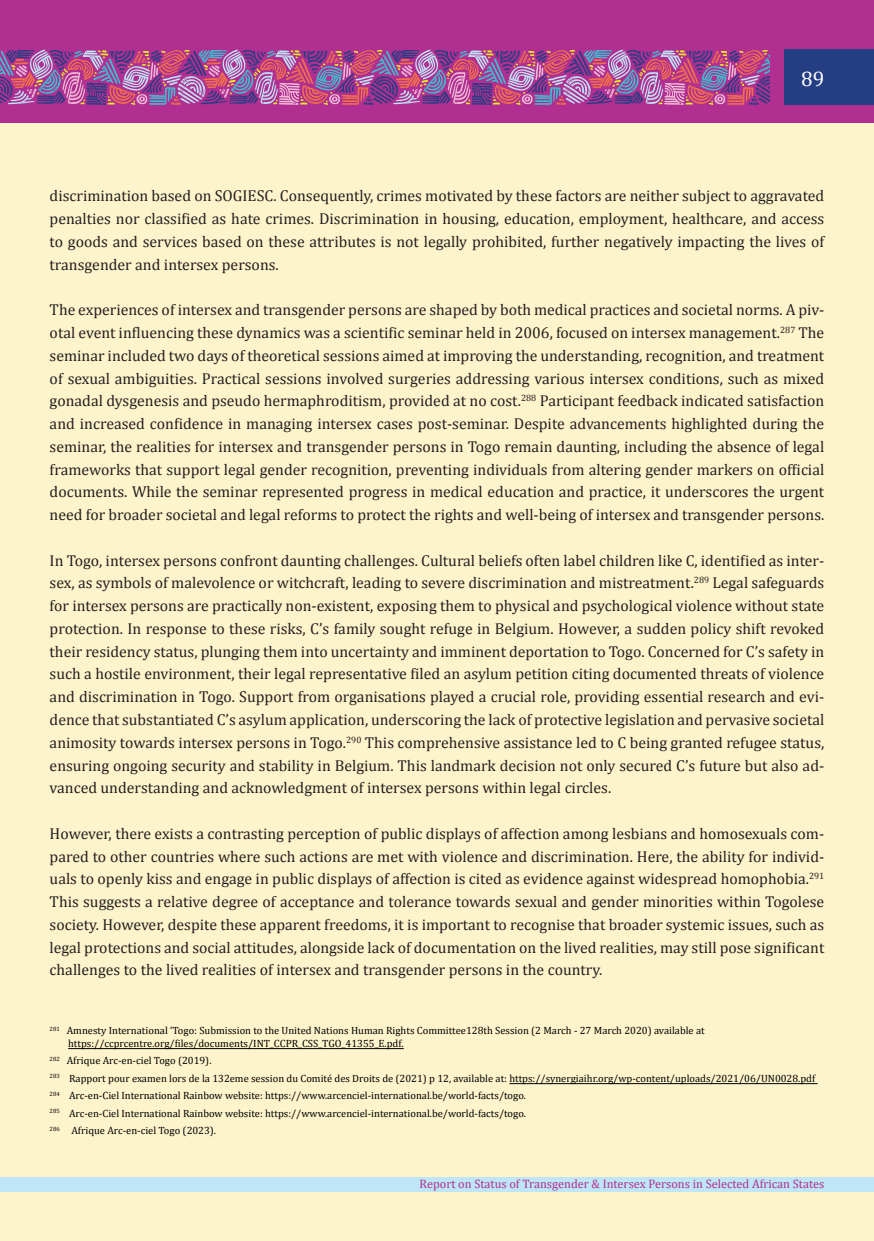
<style>
.page{position:relative;width:874px;height:1241px;background:#fff}
.page>*{position:absolute;margin:0;border:0;box-sizing:border-box;transform-origin:0 0}
.t1{font:21px "Cambria";color:#fff}
.Paragraph{font:15.75px/22.8px "Cambria";color:#231f20;text-align:justify}
.t2{font:12.25px "Cambria";color:#b02f91}
.t3{font:10.5px "Cambria";color:#000001}
</style>
<div class="page">
<div style="left:0;top:0;width:873px;height:1240px;background:#fef4cb"></div>
<div style="left:0;top:0;width:873px;height:123px;background:#b02f91"></div>
<div style="left:0;top:1176px;width:873px;height:15px;background:#bee6f6"></div>
<svg style="left:0;top:50px;width:770px;height:55px"></svg>
<div style="left:784px;top:50px;width:89px;height:55px;background:#253d83"></div>
<hr style="left:68px;top:1048px;width:335px;height:1px;background:#000001">
<hr style="left:509px;top:1083px;width:308px;height:1px;background:#000001">
<h1 class="t1" style="left:800px;top:66px;width:25px">89</h1>
<p class="Paragraph" style="left:50px;top:185px;width:775px">discrimination based on SOGIESC. Consequently, crimes motivated by these factors are neither subject to aggravated penalties nor classified as hate crimes. Discrimination in housing, education, employment, healthcare, and access to goods and services based on these attributes is not legally prohibited, further negatively impacting the lives of transgender and intersex persons.</p>
<p class="Paragraph" style="left:50px;top:298px;width:775px">The experiences of intersex and transgender persons are shaped by both medical practices and societal norms. A piv&shy;otal event influencing these dynamics was a scientific seminar held in 2006, focused on intersex management.<sup>287</sup> The seminar included two days of theoretical sessions aimed at improving the understanding, recognition, and treatment of sexual ambiguities. Practical sessions involved surgeries addressing various intersex conditions, such as mixed gonadal dysgenesis and pseudo hermaphroditism, provided at no cost.<sup>288</sup> Participant feedback indicated satisfaction and increased confidence in managing intersex cases post-seminar. Despite advancements highlighted during the seminar, the realities for intersex and transgender persons in Togo remain daunting, including the absence of legal frameworks that support legal gender recognition, preventing individuals from altering gender markers on official documents. While the seminar represented progress in medical education and practice, it underscores the urgent need for broader societal and legal reforms to protect the rights and well-being of intersex and transgender persons.</p>
<p class="Paragraph" style="left:50px;top:549px;width:775px">In Togo, intersex persons confront daunting challenges. Cultural beliefs often label children like C, identified as inter&shy;sex, as symbols of malevolence or witchcraft, leading to severe discrimination and mistreatment.<sup>289</sup> Legal safeguards for intersex persons are practically non-existent, exposing them to physical and psychological violence without state protection. In response to these risks, C’s family sought refuge in Belgium. However, a sudden policy shift revoked their residency status, plunging them into uncertainty and imminent deportation to Togo. Concerned for C’s safety in such a hostile environment, their legal representative filed an asylum petition citing documented threats of violence and discrimination in Togo. Support from organisations played a crucial role, providing essential research and evi&shy;dence that substantiated C’s asylum application, underscoring the lack of protective legislation and pervasive societal animosity towards intersex persons in Togo.<sup>290</sup> This comprehensive assistance led to C being granted refugee status, ensuring ongoing security and stability in Belgium. This landmark decision not only secured C’s future but also ad&shy;vanced understanding and acknowledgment of intersex persons within legal circles.</p>
<p class="Paragraph" style="left:50px;top:822px;width:775px">However, there exists a contrasting perception of public displays of affection among lesbians and homosexuals com&shy;pared to other countries where such actions are met with violence and discrimination. Here, the ability for individ&shy;uals to openly kiss and engage in public displays of affection is cited as evidence against widespread homophobia.<sup>291<br></sup>This suggests a relative degree of acceptance and tolerance towards sexual and gender minorities within Togolese society. However, despite these apparent freedoms, it is important to recognise that broader systemic issues, such as legal protections and social attitudes, alongside lack of documentation on the lived realities, may still pose significant challenges to the lived realities of intersex and transgender persons in the country.</p>
<p class="t3" style="left:50px;top:1023px;width:656px"><sup>281</sup> Amnesty International ‘Togo: Submission to the United Nations Human Rights Committee128th Session (2 March - 27 March 2020) available at</p>
<p class="t3" style="left:68px;top:1036px;width:337px">https://ccprcentre.org/files/documents/INT_CCPR_CSS_TGO_41355_E.pdf.</p>
<p class="t3" style="left:50px;top:1054px;width:163px"><sup>282</sup> Afrique Arc-en-ciel Togo (2019).</p>
<p class="t3" style="left:50px;top:1071px;width:766px"><sup>283</sup> Rapport pour examen lors de la 132eme session du Comité des Droits de (2021) p 12, available at: https://synergiaihr.org/wp-content/uploads/2021/06/UN0028.pdf</p>
<p class="t3" style="left:50px;top:1089px;width:477px"><sup>284</sup> Arc-en-Ciel International Rainbow website: https://www.arcenciel-international.be/world-facts/togo.</p>
<p class="t3" style="left:50px;top:1106px;width:477px"><sup>285</sup> Arc-en-Ciel International Rainbow website: https://www.arcenciel-international.be/world-facts/togo.</p>
<p class="t3" style="left:50px;top:1124px;width:168px"><sup>286</sup> Afrique Arc-en-ciel Togo (2023).</p>
<p class="t2" style="left:419px;top:1175px;width:406px">Report on Status of Transgender &amp; Intersex Persons in Selected African States</p>
</div>
